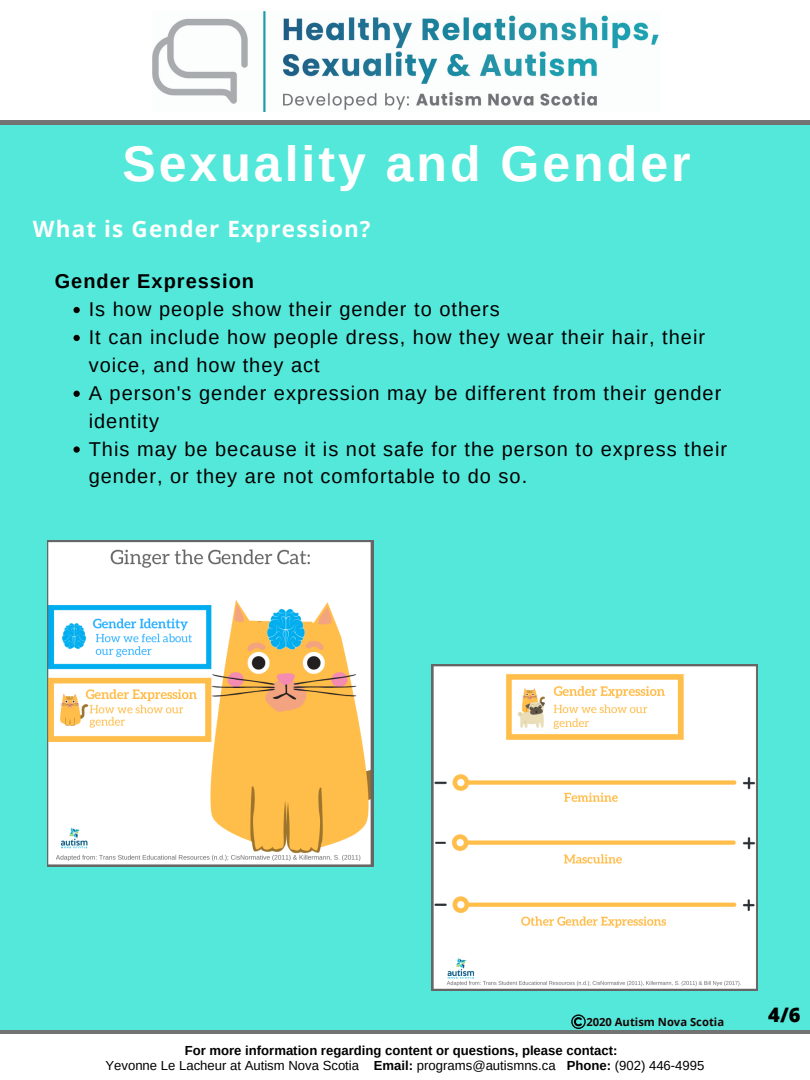
<style>
.page{position:relative;width:810px;height:1080px;background:#54e8da}
.page>*{position:absolute;margin:0;border:0;box-sizing:border-box;transform-origin:0 0}
.t1{font:700 50px "Arimo";letter-spacing:.06em;color:#fff}
.t2{font:700 22.5px "Open Sans";letter-spacing:.05em;color:#fff}
.t3{font:20px/27.9px "Arimo";letter-spacing:.05em;color:#000}
.t4{font:700 20px "Arimo";letter-spacing:.05em;color:#000}
.t5{font:800 20px "Open Sans";color:#000}
.t6{font:700 13.12px/15.5px "Arimo";color:#000;text-align:center}
.t7{font:700 11.25px "Open Sans";color:#170505}
.s1{font-weight:400}
</style>
<div class="page">
<div style="left:0;top:0;width:810px;height:125px;background:#737373"></div>
<div style="left:0;top:0;width:810px;height:120px;background:#fff"></div>
<img style="left:153px;top:11px;width:506px;height:100px">
<img style="left:47px;top:540px;width:326px;height:326px">
<img style="left:431px;top:664px;width:326px;height:326px">
<svg style="left:74px;top:307px;width:6px;height:6px"></svg>
<svg style="left:74px;top:335px;width:6px;height:6px"></svg>
<svg style="left:74px;top:391px;width:6px;height:6px"></svg>
<svg style="left:74px;top:446px;width:6px;height:7px"></svg>
<div style="left:0;top:1030px;width:810px;height:50px;background:#737373"></div>
<div style="left:0;top:1034px;width:810px;height:46px;background:#fff"></div>
<svg style="left:571px;top:1014px;width:15px;height:15px"></svg>
<h1 class="t1" style="left:122px;top:136px;width:570px">Sexuality and Gender</h1>
<p class="t2" style="left:33px;top:213px;width:339px">What is Gender Expression?</p>
<p class="t4" style="left:55px;top:270px;width:201px">Gender Expression</p>
<p class="t3" style="left:89px;top:295px;width:640px">Is how people show their gender to others<br>It can include how people dress, how they wear their hair, their voice, and how they act<br>A person's gender expression may be different from their gender identity<br>This may be because it is not safe for the person to express their gender, or they are not comfortable to do so.</p>
<p class="t7" style="left:586px;top:1013px;width:139px">2020 Autism Nova Scotia</p>
<p class="t6" style="left:105px;top:1043px;width:601px">For more information regarding content or questions, please contact:<br><span class="s1">Yevonne Le Lacheur at Autism Nova Scotia</span> Email: <span class="s1">programs@autismns.ca</span> Phone: <span class="s1">(902) 446-4995</span></p>
<p class="t5" style="left:768px;top:1001px;width:34px">4/6</p>
</div>
